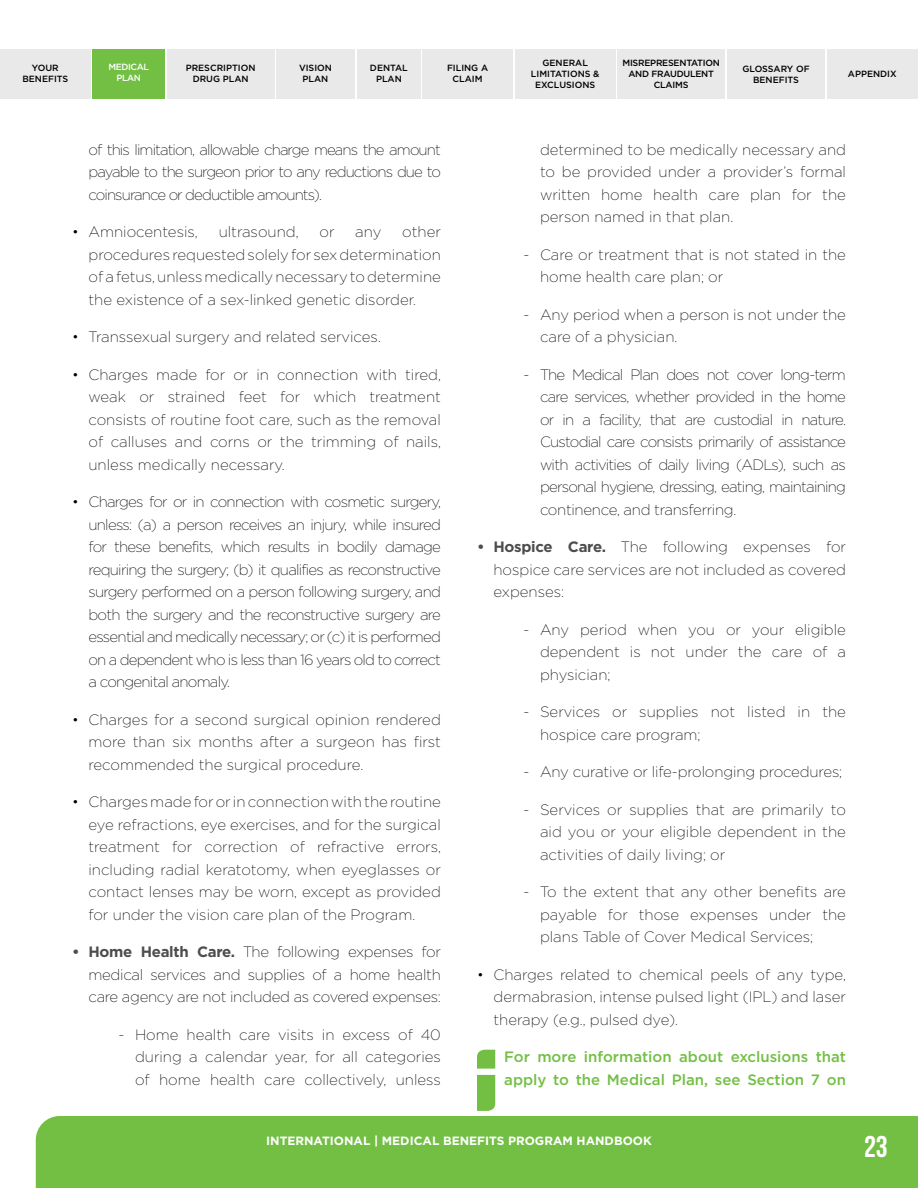
<style>
.page{position:relative;width:918px;height:1188px;background:#fff}
.page>*{position:absolute;margin:0;border:0;box-sizing:border-box;transform-origin:0 0}
.t1{font:700 30px "Bebas Neue";color:#fff}
.t2{font:200 15px/22.5px "Gotham";color:#000;text-align:justify}
.t3{font:500 15px/22.5px "Gotham";color:#72bf44}
.t4{font:700 12px "Gotham";color:#fff}
.t5{font:500 9px/10.8px "Gotham";color:#000;text-align:center}
.t6{font:500 9px/10.8px "Gotham";letter-spacing:-.025em;color:#000;text-align:center}
.t7{font:500 9px/10.8px "Gotham";letter-spacing:-.05em;color:#fff;text-align:center}
.s1{font-weight:700;color:#4d4d4f}
</style>
<div class="page">
<div style="left:0;top:49px;width:91px;height:49px;background:#e9e9ea"></div>
<div style="left:167px;top:49px;width:107px;height:49px;background:#e9e9ea"></div>
<div style="left:357px;top:49px;width:64px;height:49px;background:#e9e9ea"></div>
<div style="left:92px;top:49px;width:73px;height:49px;background:#72bf44"></div>
<div style="left:276px;top:49px;width:79px;height:49px;background:#e9e9ea"></div>
<div style="left:422px;top:49px;width:91px;height:49px;background:#e9e9ea"></div>
<div style="left:727px;top:49px;width:98px;height:49px;background:#e9e9ea"></div>
<div style="left:515px;top:49px;width:101px;height:49px;background:#e9e9ea"></div>
<div style="left:618px;top:49px;width:107px;height:49px;background:#e9e9ea"></div>
<div style="left:827px;top:49px;width:91px;height:49px;background:#e9e9ea"></div>
<svg style="left:477px;top:1050px;width:18px;height:61px"></svg>
<div style="left:36px;top:1116px;width:882px;height:72px;background:#72bf44"></div>
<p class="t5" style="left:531px;top:58px;width:70px">GENERAL<br>LIMITATIONS &amp;<br>EXCLUSIONS</p>
<p class="t6" style="left:622px;top:58px;width:99px">MISREPRESENTATION<br>AND FRAUDULENT<br>CLAIMS</p>
<p class="t5" style="left:848px;top:68px;width:50px">APPENDIX</p>
<p class="t7" style="left:109px;top:61px;width:42px">MEDICAL<br>PLAN</p>
<p class="t5" style="left:370px;top:62px;width:39px">DENTAL<br>PLAN</p>
<p class="t5" style="left:742px;top:63px;width:69px">GLOSSARY OF<br>BENEFITS</p>
<p class="t5" style="left:22px;top:62px;width:47px">YOUR<br>BENEFITS</p>
<p class="t5" style="left:186px;top:62px;width:71px">PRESCRIPTION<br>DRUG PLAN</p>
<p class="t5" style="left:299px;top:62px;width:34px">VISION<br>PLAN</p>
<p class="t5" style="left:447px;top:62px;width:43px">FILING A<br>CLAIM</p>
<p class="t2" style="left:88px;top:138px;width:354px">of this limitation, allowable charge means the amount payable to the surgeon prior to any reductions due to coinsurance or deductible amounts).</p>
<p class="t2" style="left:72px;top:221px;width:127px">• Amniocentesis,</p>
<p class="t2" style="left:219px;top:221px;width:81px">ultrasound,</p>
<p class="t2" style="left:319px;top:221px;width:16px">or</p>
<p class="t2" style="left:355px;top:221px;width:28px">any</p>
<p class="t2" style="left:88px;top:221px;width:354px;text-indent:314px">other procedures requested solely for sex determination of a fetus, unless medically necessary to determine the existence of a sex-linked genetic disorder.</p>
<p class="t2" style="left:72px;top:326px;width:310px">• Transsexual surgery and related services.</p>
<p class="t2" style="left:88px;top:363px;width:354px;text-indent:-16px">• Charges made for or in connection with tired, weak or strained feet for which treatment consists of routine foot care, such as the removal of calluses and corns or the trimming of nails, unless medically necessary.</p>
<p class="t2" style="left:88px;top:491px;width:354px;text-indent:-16px">• Charges for or in connection with cosmetic surgery, unless: (a) a person receives an injury, while insured for these benefits, which results in bodily damage requiring the surgery; (b) it qualifies as reconstructive surgery performed on a person following surgery, and both the surgery and the reconstructive surgery are essential and medically necessary; or (c) it is performed on a dependent who is less than 16 years old to correct a congenital anomaly.</p>
<p class="t2" style="left:88px;top:708px;width:354px;text-indent:-16px">• Charges for a second surgical opinion rendered more than six months after a surgeon has first recommended the surgical procedure.</p>
<p class="t2" style="left:88px;top:791px;width:354px;text-indent:-16px">• Charges made for or in connection with the routine eye refractions, eye exercises, and for the surgical treatment for correction of refractive errors, including radial keratotomy, when eyeglasses or contact lenses may be worn, except as provided for under the vision care plan of the Program.</p>
<p class="t2" style="left:88px;top:941px;width:354px;text-indent:-16px"><span class="s1">• Home Health Care.</span> The following expenses for medical services and supplies of a home health care agency are not included as covered expenses:</p>
<p class="t2" style="left:135px;top:1023px;width:307px;text-indent:-16px">- Home health care visits in excess of 40 during a calendar year, for all categories of home health care collectively, unless</p>
<p class="t2" style="left:540px;top:138px;width:308px">determined to be medically necessary and to be provided under a provider’s formal written home health care plan for the person named in that plan.</p>
<p class="t2" style="left:540px;top:243px;width:308px;text-indent:-16px">- Care or treatment that is not stated in the home health care plan; or</p>
<p class="t2" style="left:540px;top:303px;width:308px;text-indent:-16px">- Any period when a person is not under the care of a physician.</p>
<p class="t2" style="left:540px;top:363px;width:308px;text-indent:-16px">- The Medical Plan does not cover long-term care services, whether provided in the home or in a facility, that are custodial in nature.<br>Custodial care consists primarily of assistance with activities of daily living (ADLs), such as personal hygiene, dressing, eating, maintaining continence, and transferring.</p>
<p class="t2" style="left:494px;top:536px;width:354px;text-indent:-17px"><span class="s1">• Hospice Care.</span> The following expenses for hospice care services are not included as covered expenses:</p>
<p class="t2" style="left:540px;top:618px;width:308px;text-indent:-16px">- Any period when you or your eligible dependent is not under the care of a physician;</p>
<p class="t2" style="left:540px;top:701px;width:308px;text-indent:-16px">- Services or supplies not listed in the hospice care program;</p>
<p class="t2" style="left:524px;top:761px;width:320px">- Any curative or life-prolonging procedures;</p>
<p class="t2" style="left:540px;top:798px;width:307px;text-indent:-16px">- Services or supplies that are primarily to aid you or your eligible dependent in the activities of daily living; or</p>
<p class="t2" style="left:540px;top:881px;width:308px;text-indent:-16px">- To the extent that any other benefits are payable for those expenses under the plans Table of Cover Medical Services;</p>
<p class="t2" style="left:494px;top:963px;width:354px;text-indent:-17px">• Charges related to chemical peels of any type, dermabrasion, intense pulsed light (IPL) and laser therapy (e.g., pulsed dye).</p>
<p class="t3" style="left:504px;top:1046px;width:343px">For more information about exclusions that apply to the Medical Plan, see Section 7 on</p>
<p class="t4" style="left:266px;top:1134px;width:387px">INTERNATIONAL | MEDICAL BENEFITS PROGRAM HANDBOOK</p>
<h1 class="t1" style="left:864px;top:1130px;width:25px">23</h1>
</div>
